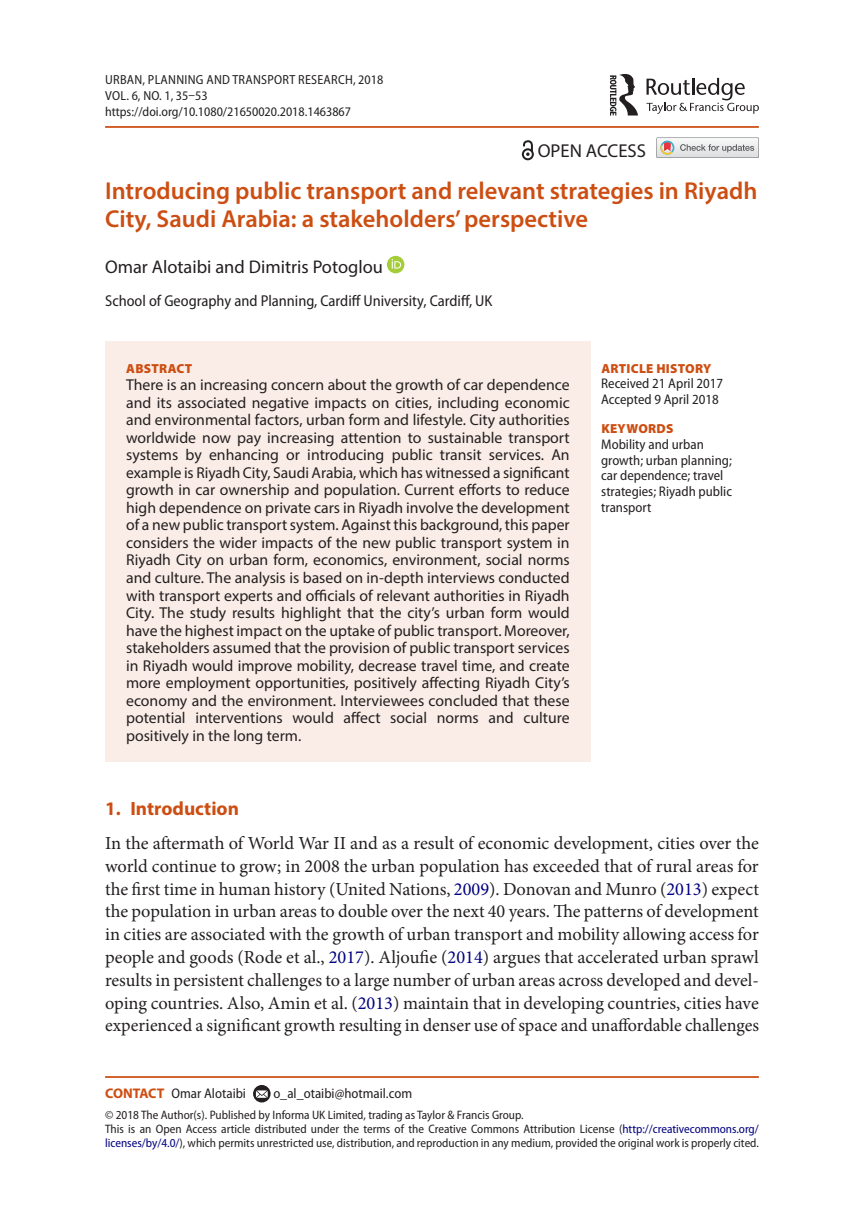
<style>
.page{position:relative;width:864px;height:1231px;background:#fff}
.page>*{position:absolute;margin:0;border:0;box-sizing:border-box;transform-origin:0 0}
.t1{font:600 24.5px/28px "Myriad Pro";color:#cc4e12}
.t2{font:700 19.25px "Myriad Pro";color:#cc4e12}
.t3{font:18.72px "Myriad Pro";color:#231f20}
.t4{font:18.38px/22.8px "Minion Pro";color:#231f20;text-align:justify}
.t5{font:18.38px "Myriad Pro";color:#231f20}
.t6{font:15.75px/17.5px "Myriad Pro";color:#231f20;text-align:justify}
.t7{font:semi-condensed 15.75px "Myriad Pro";color:#231f20}
.t8{font:semi-condensed 14px/15.8px "Myriad Pro";color:#231f20}
.t9{font:semi-condensed 13.12px/15.8px "Myriad Pro";color:#231f20}
.t10{font:900 13.12px "Myriad Pro";letter-spacing:.02em;color:#cc4e12}
.t11{font:semi-condensed 12.25px/14px "Myriad Pro";color:#231f20}
.s1{color:#000080}
.s2{font-weight:700;font-stretch:normal;color:#cc4e12}
</style>
<div class="page">
<hr style="left:105px;top:126px;width:653px;height:2px;background:#cc4e12">
<div style="left:105px;top:342px;width:485px;height:420px;background:#faede7"></div>
<div style="left:387px;top:256px;width:17px;height:17px;background:#a5cd39;border-radius:50%"></div>
<svg style="left:391px;top:259px;width:10px;height:9px"></svg>
<hr style="left:105px;top:1075px;width:653px;height:2px;background:#cc4e12">
<svg style="left:253px;top:1084px;width:17px;height:18px"></svg>
<svg style="left:256px;top:1090px;width:11px;height:7px"></svg>
<svg style="left:646px;top:78px;width:112px;height:36px"></svg>
<svg style="left:609px;top:74px;width:28px;height:42px"></svg>
<svg style="left:521px;top:140px;width:12px;height:20px"></svg>
<svg style="left:656px;top:137px;width:102px;height:21px"></svg>
<p class="t9" style="left:105px;top:72px;width:279px">Urban, Planning and Transport Research, 2018<br>VOL. 6, NO. 1, 35–53 https://doi.org/10.1080/21650020.2018.1463867</p>
<p class="t3" style="left:537px;top:140px;width:110px">OPEN ACCESS</p>
<h1 class="t1" style="left:105px;top:177px;width:653px">Introducing public transport and relevant strategies in Riyadh<br>City, Saudi Arabia: a stakeholders’ perspective</h1>
<p class="t5" style="left:105px;top:256px;width:279px">Omar Alotaibi and Dimitris Potoglou</p>
<p class="t7" style="left:105px;top:292px;width:389px">School of Geography and Planning, Cardiff University, Cardiff, UK</p>
<p class="t10" style="left:126px;top:361px;width:68px">ABSTRACT</p>
<p class="t6" style="left:126px;top:376px;width:445px">There is an increasing concern about the growth of car dependence and its associated negative impacts on cities, including economic and environmental factors, urban form and lifestyle. City authorities worldwide now pay increasing attention to sustainable transport systems by enhancing or introducing public transit services. An example is Riyadh City, Saudi Arabia, which has witnessed a significant growth in car ownership and population. Current efforts to reduce high dependence on private cars in Riyadh involve the development of a new public transport system. Against this background, this paper considers the wider impacts of the new public transport system in Riyadh City on urban form, economics, environment, social norms and culture. The analysis is based on in-depth interviews conducted with transport experts and officials of relevant authorities in Riyadh City. The study results highlight that the city’s urban form would have the highest impact on the uptake of public transport. Moreover, stakeholders assumed that the provision of public transport services in Riyadh would improve mobility, decrease travel time, and create more employment opportunities, positively affecting Riyadh City’s economy and the environment. Interviewees concluded that these potential interventions would affect social norms and culture positively in the long term.</p>
<p class="t10" style="left:601px;top:361px;width:111px">ARTICLE HISTORY</p>
<p class="t8" style="left:601px;top:376px;width:123px">Received 21 April 2017<br>Accepted 9 April 2018</p>
<p class="t10" style="left:601px;top:421px;width:74px">KEYWORDS</p>
<p class="t8" style="left:601px;top:436px;width:132px">Mobility and urban growth; urban planning; car dependence; travel strategies; Riyadh public transport</p>
<p class="t2" style="left:105px;top:795px;width:135px">1. Introduction</p>
<p class="t4" style="left:105px;top:831px;width:655px">In the aftermath of World War II and as a result of economic development, cities over the world continue to grow; in 2008 the urban population has exceeded that of rural areas for the first time in human history (United Nations, <span class="s1">2009</span>). Donovan and Munro (<span class="s1">2013</span>) expect the population in urban areas to double over the next 40 years. The patterns of development in cities are associated with the growth of urban transport and mobility allowing access for people and goods (Rode et al., <span class="s1">2017</span>). Aljoufie (<span class="s1">2014</span>) argues that accelerated urban sprawl results in persistent challenges to a large number of urban areas across developed and devel&shy;oping countries. Also, Amin et al. (<span class="s1">2013</span>) maintain that in developing countries, cities have experienced a significant growth resulting in denser use of space and unaffordable challenges</p>
<p class="t8" style="left:105px;top:1085px;width:142px"><span class="s2">CONTACT</span> Omar Alotaibi</p>
<p class="t8" style="left:273px;top:1085px;width:140px">o_al_otaibi@hotmail.com</p>
<p class="t11" style="left:105px;top:1107px;width:655px">© 2018 The Author(s). Published by Informa UK Limited, trading as Taylor &amp; Francis Group.<br>This is an Open Access article distributed under the terms of the Creative Commons Attribution License (<span class="s1">http://creativecommons.org/ licenses/by/4.0/</span>), which permits unrestricted use, distribution, and reproduction in any medium, provided the original work is properly cited.</p>
</div>
